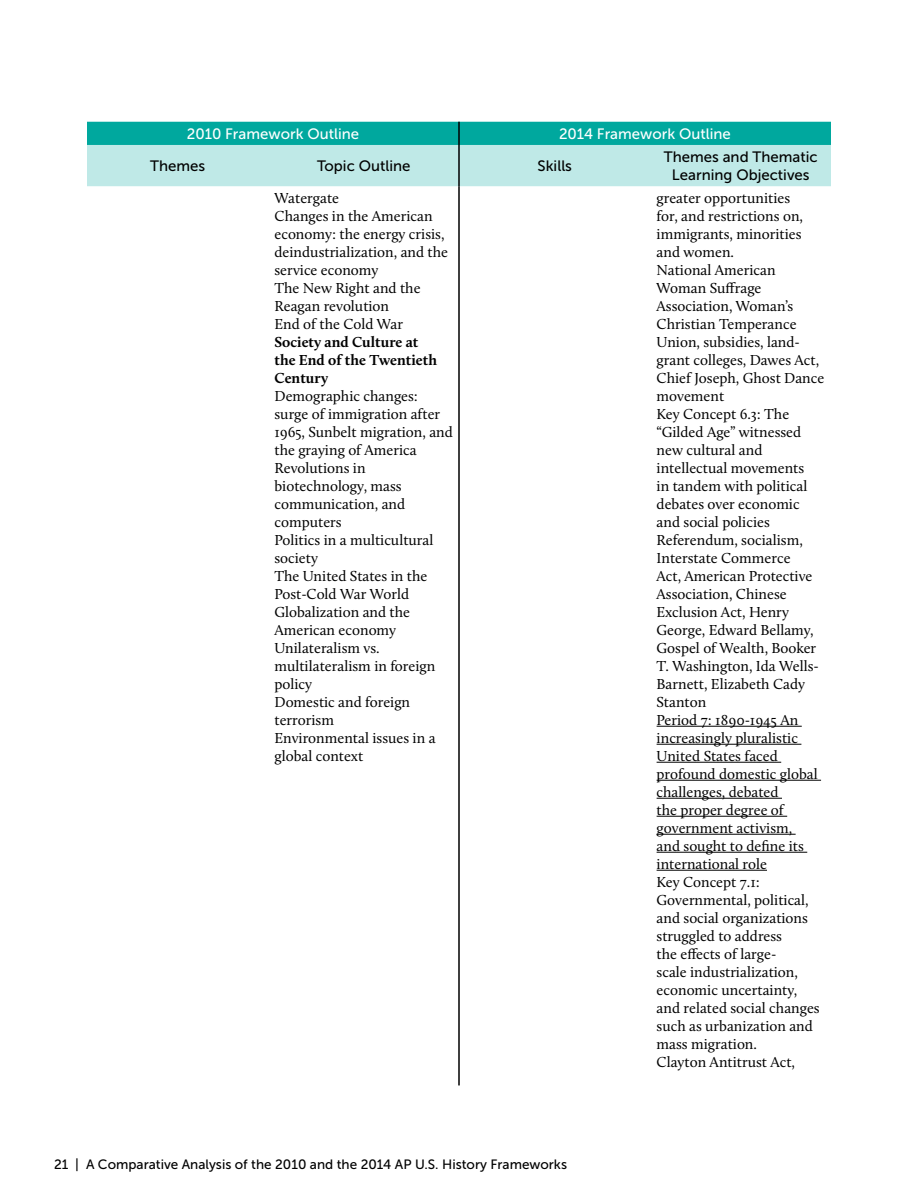
<style>
.page{position:relative;width:918px;height:1188px;background:#fff}
.page>*{position:absolute;margin:0;border:0;box-sizing:border-box;transform-origin:0 0}
.t1{font:15px/18px "Calluna";color:#000}
.t2{font:15px/18px "Museo Sans 500";color:#000;text-align:center}
.t3{font:700 15px/18px "Calluna";color:#000}
.t4{font:15px "Museo Sans 500";color:#fff}
.t5{font:13.5px "Museo Sans 500";color:#000}
</style>
<div class="page">
<svg style="left:87px;top:122px;width:744px;height:64px;background:#7ad1cc"></svg>
<hr style="left:458px;top:186px;width:2px;height:899px;background:#000">
<hr style="left:458px;top:122px;width:2px;height:23px;background:#000">
<hr style="left:458px;top:145px;width:2px;height:41px;background:#000">
<hr style="left:657px;top:726px;width:145px;height:1px;background:#000">
<hr style="left:657px;top:744px;width:144px;height:1px;background:#000">
<hr style="left:657px;top:762px;width:124px;height:1px;background:#000">
<hr style="left:657px;top:780px;width:164px;height:1px;background:#000">
<hr style="left:657px;top:798px;width:125px;height:1px;background:#000">
<hr style="left:657px;top:816px;width:130px;height:1px;background:#000">
<hr style="left:657px;top:834px;width:139px;height:1px;background:#000">
<hr style="left:657px;top:852px;width:150px;height:1px;background:#000">
<hr style="left:657px;top:870px;width:110px;height:1px;background:#000">
<p class="t4" style="left:187px;top:126px;width:174px">2010 Framework Outline</p>
<p class="t4" style="left:559px;top:126px;width:173px">2014 Framework Outline</p>
<p class="t2" style="left:150px;top:157px;width:57px">Themes</p>
<p class="t2" style="left:317px;top:157px;width:95px">Topic Outline</p>
<p class="t2" style="left:538px;top:157px;width:36px">Skills</p>
<p class="t2" style="left:664px;top:148px;width:155px">Themes and Thematic<br>Learning Objectives</p>
<p class="t1" style="left:274px;top:189px;width:175px">Watergate<br>Changes in the American economy: the energy crisis, deindustrialization, and the service economy<br>The New Right and the<br>Reagan revolution<br>End of the Cold War</p>
<p class="t3" style="left:274px;top:332px;width:164px">Society and Culture at the End of the Twentieth<br>Century</p>
<p class="t1" style="left:274px;top:387px;width:180px">Demographic changes: surge of immigration after<br>1965, Sunbelt migration, and the graying of America<br>Revolutions in biotechnology, mass communication, and computers<br>Politics in a multicultural society<br>The United States in the<br>Post-Cold War World<br>Globalization and the<br>American economy<br>Unilateralism vs. multilateralism in foreign policy<br>Domestic and foreign terrorism<br>Environmental issues in a global context</p>
<p class="t1" style="left:657px;top:189px;width:169px">greater opportunities<br>for, and restrictions on, immigrants, minorities and women.<br>National American<br>Woman Suffrage<br>Association, Woman’s<br>Christian Temperance<br>Union, subsidies, land&shy;grant colleges, Dawes Act,<br>Chief Joseph, Ghost Dance movement<br>Key Concept 6.3: The “Gilded Age” witnessed new cultural and intellectual movements<br>in tandem with political debates over economic and social policies<br>Referendum, socialism,<br>Interstate Commerce<br>Act, American Protective<br>Association, Chinese<br>Exclusion Act, Henry<br>George, Edward Bellamy,<br>Gospel of Wealth, Booker<br>T. Washington, Ida Wells-<br>Barnett, Elizabeth Cady<br>Stanton<br>Period 7: 1890-1945 An increasingly pluralistic<br>United States faced profound domestic global challenges, debated<br>the proper degree of government activism,<br>and sought to define its international role<br>Key Concept 7.1:<br>Governmental, political, and social organizations struggled to address<br>the effects of large-<br>scale industrialization, economic uncertainty, and related social changes such as urbanization and mass migration.<br>Clayton Antitrust Act,</p>
<p class="t5" style="left:54px;top:1157px;width:515px">21 | A Comparative Analysis of the 2010 and the 2014 AP U.S. History Frameworks</p>
</div>
